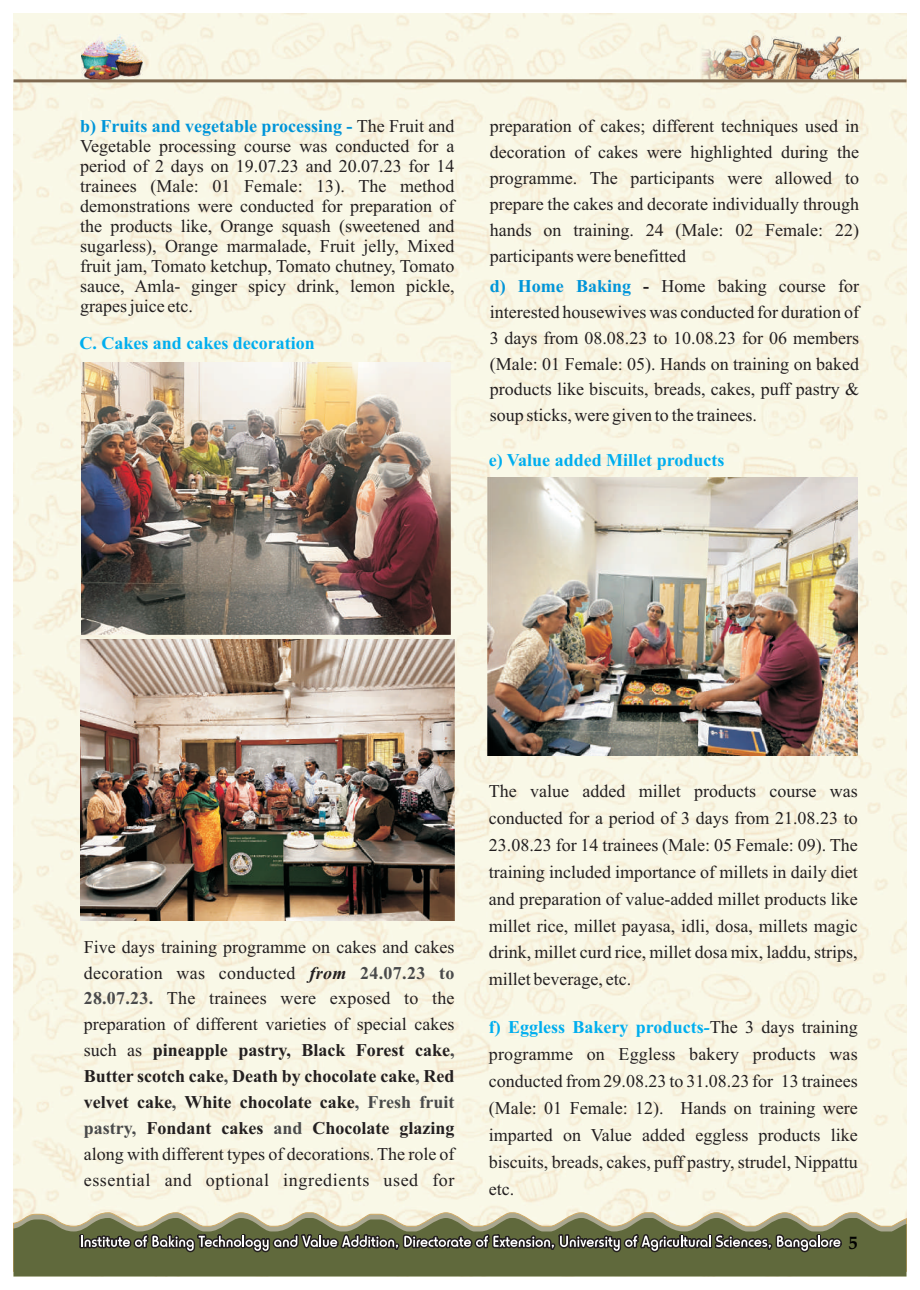
<style>
.page{position:relative;width:920px;height:1290px;background:#fff}
.page>*{position:absolute;margin:0;border:0;box-sizing:border-box;transform-origin:0 0}
.t1{font:18px/26.8px "Times New Roman";color:#231f20;text-align:justify}
.t2{font:700 18px "Times New Roman";color:#231f20}
.t3{font:700 18px "Times New Roman";color:#00aeef}
.t4{font:700 18px "Times New Roman";letter-spacing:.005em;color:#494a4b}
.t5{font:18px "Times New Roman";letter-spacing:.02em;color:#231f20}
.t6{font:700 18px "Times New Roman";color:#0095d9}
.t7{font:700 18px "Book Antiqua";color:#000}
.s1{font-weight:700;color:#0095d9}
.s2{font-weight:700}
.s3{font-weight:700;font-style:italic}
.s4{font-weight:400}
.s5{color:#494a4b}
.s6{font-weight:700;color:#00aeef}
.s7{font-weight:700;font-style:italic;color:#00aeef}
</style>
<div class="page">
<img style="left:14px;top:14px;width:892px;height:1198px">
<svg style="left:13px;top:1212px;width:894px;height:59px;background:#e5dfc7"></svg>
<svg style="left:14px;top:1218px;width:892px;height:58px;background:#72784f"></svg>
<svg style="left:79px;top:1234px;width:763px;height:18px;background:#6b6d59"></svg>
<img style="left:81px;top:35px;width:61px;height:44px">
<img style="left:696px;top:31px;width:163px;height:48px">
<hr style="left:14px;top:79px;width:892px;height:3px;background:#7f6950">
<img style="left:81px;top:362px;width:370px;height:273px">
<img style="left:81px;top:640px;width:374px;height:280px">
<img style="left:487px;top:478px;width:371px;height:278px">
<p class="t1" style="left:80px;top:118px;width:376px;line-height:20px"><span class="s1">b) Fruits and vegetable processing -</span> The Fruit and Vegetable processing course was conducted for a period of 2 days on 19.07.23 and 20.07.23 for 14 trainees (Male: 01 Female: 13). The method demonstrations were conducted for preparation of the products like, Orange squash (sweetened and sugarless), Orange marmalade, Fruit jelly, Mixed fruit jam, Tomato ketchup, Tomato chutney, Tomato sauce, Amla- ginger spicy drink, lemon pickle, grapes juice etc.</p>
<p class="t3" style="left:79px;top:337px;width:237px">C. Cakes and cakes decoration</p>
<p class="t1" style="left:490px;top:115px;width:371px;line-height:26px">preparation of cakes; different techniques used in decoration of cakes were highlighted during the programme. The participants were allowed to prepare the cakes and decorate individually through hands on training. 24 (Male: 02 Female: 22) participants were benefitted</p>
<p class="t1" style="left:490px;top:274px;width:371px;line-height:26px;text-indent:154px"><span class="s2">-</span> Home baking course for interested housewives was conducted for duration of 3 days from 08.08.23 to 10.08.23 for 06 members (Male: 01 Female: 05). Hands on training on baked products like biscuits, breads, cakes, puff pastry &amp; soup sticks, were given to the trainees.</p>
<p class="t6" style="left:490px;top:280px;width:143px">d) Home Baking</p>
<p class="t3" style="left:489px;top:453px;width:237px">e) Value added Millet products</p>
<p class="t1" style="left:84px;top:935px;width:372px">Five days training programme on cakes and cakes</p>
<p class="t5" style="left:84px;top:966px;width:264px">decoration was conducted <span class="s3">from</span></p>
<p class="t1" style="left:167px;top:987px;width:289px">The trainees were exposed to the</p>
<p class="t1" style="left:84px;top:1013px;width:372px">preparation of different varieties of special cakes</p>
<p class="t2" style="left:84px;top:1044px;width:372px"><span class="s4">such as</span> pineapple pastry, Black Forest cake<span class="s5">,</span></p>
<p class="t2" style="left:84px;top:1070px;width:372px">Butter scotch cake Death by chocolate cake Red</p>
<p class="t2" style="left:84px;top:1096px;width:372px">velvet cake White chocolate cake<span class="s5">, Fresh fruit</span></p>
<p class="t2" style="left:146px;top:1122px;width:119px">Fondant cakes</p>
<p class="t2" style="left:313px;top:1122px;width:144px">Chocolate glazing</p>
<p class="t1" style="left:84px;top:1143px;width:372px;line-height:26px">along with different types of decorations. The role of essential and optional ingredients used for</p>
<p class="t4" style="left:360px;top:966px;width:96px">24.07.23 to</p>
<p class="t4" style="left:84px;top:992px;width:71px">28.07.23.</p>
<p class="t4" style="left:224px;top:1070px;width:6px">,</p>
<p class="t4" style="left:415px;top:1070px;width:6px">,</p>
<p class="t4" style="left:172px;top:1096px;width:6px">,</p>
<p class="t4" style="left:84px;top:1122px;width:54px">pastry,</p>
<p class="t4" style="left:273px;top:1122px;width:31px">and</p>
<p class="t1" style="left:489px;top:779px;width:370px">The value added millet products course was conducted for a period of 3 days from 21.08.23 to 23.08.23 for 14 trainees (Male: 05 Female: 09). The training included importance of millets in daily diet and preparation of value-added millet products like millet rice, millet payasa, idli, dosa, millets magic drink, millet curd rice, millet dosa mix, laddu, strips, millet beverage, etc.</p>
<p class="t1" style="left:489px;top:1015px;width:370px"><span class="s6">f) Eggless Bakery products</span><span class="s7">-</span>The 3 days training programme on Eggless bakery products was conducted from 29.08.23 to 31.08.23 for 13 trainees (Male: 01 Female: 12). Hands on training were imparted on Value added eggless products like biscuits, breads, cakes, puff pastry, strudel, Nippattu etc.</p>
<p class="t7" style="left:849px;top:1236px;width:10px">5</p>
</div>
